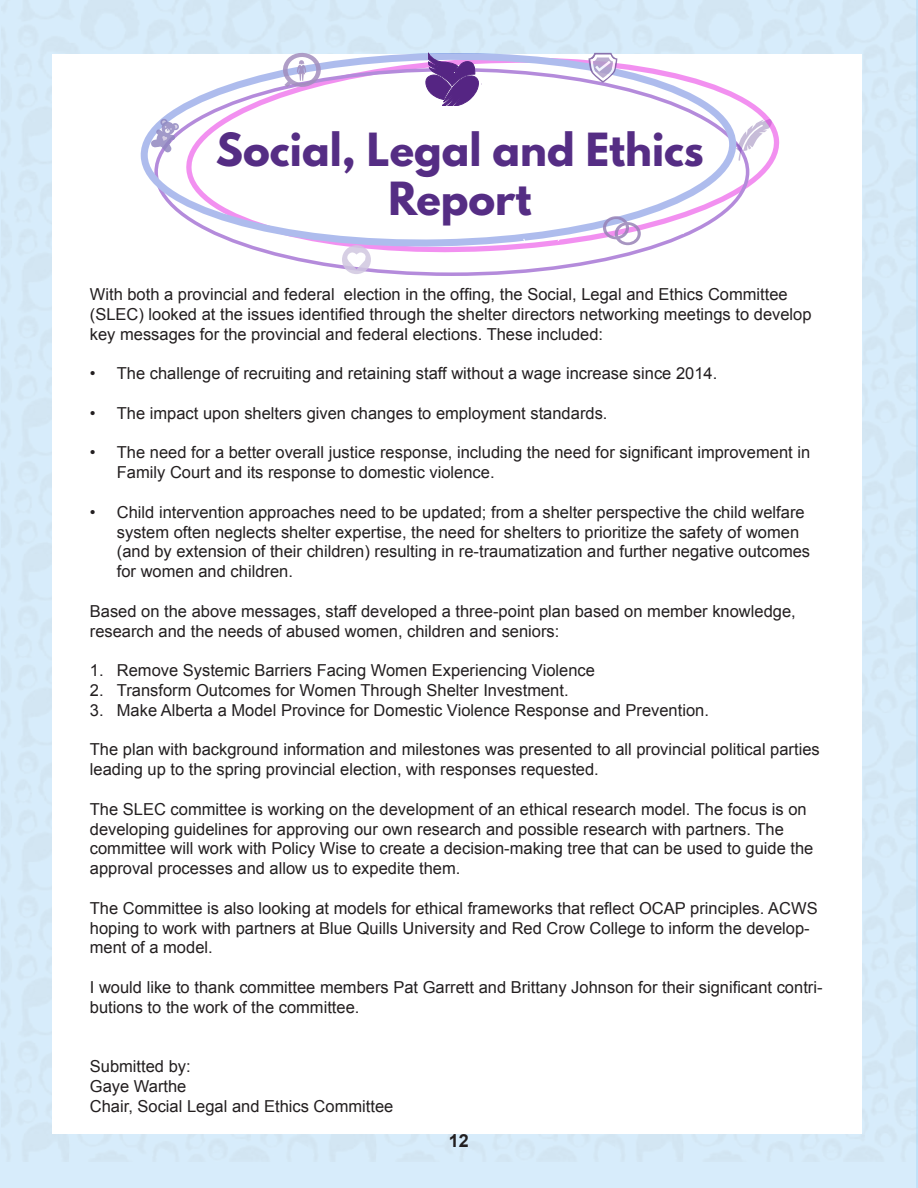
<style>
.page{position:relative;width:918px;height:1188px;background:#d7ecfa}
.page>*{position:absolute;margin:0;border:0;box-sizing:border-box;transform-origin:0 0}
.t1{font:700 40.5px/48.6px "League Spartan";color:#552d84;text-align:center}
.t2{font:700 18px "Arial";color:#231f20}
.t3{font:16.5px/19.8px "Arial";color:#231f20}
</style>
<div class="page">
<div style="left:52px;top:54px;width:810px;height:1080px;background:#fff"></div>
<svg style="left:255px;top:95px;width:525px;height:161px"></svg>
<svg style="left:140px;top:53px;width:598px;height:197px"></svg>
<svg style="left:342px;top:245px;width:29px;height:29px"></svg>
<svg style="left:603px;top:216px;width:41px;height:29px"></svg>
<svg style="left:150px;top:118px;width:29px;height:37px"></svg>
<svg style="left:281px;top:52px;width:41px;height:37px"></svg>
<svg style="left:588px;top:53px;width:29px;height:30px"></svg>
<svg style="left:424px;top:53px;width:55px;height:52px;background:#8462ab"></svg>
<hr style="left:916px;top:0;width:2px;height:1188px;background:#a2d4f6">
<h1 class="t1" style="left:216px;top:125px;width:489px">Social, Legal and Ethics<br>Report</h1>
<p class="t3" style="left:90px;top:284px;width:723px">With both a provincial and federal election in the offing, the Social, Legal and Ethics Committee (SLEC) looked at the issues identified through the shelter directors networking meetings to develop key messages for the provincial and federal elections. These included:</p>
<p class="t3" style="left:90px;top:364px;width:629px">• The challenge of recruiting and retaining staff without a wage increase since 2014.</p>
<p class="t3" style="left:90px;top:403px;width:519px">• The impact upon shelters given changes to employment standards.</p>
<p class="t3" style="left:117px;top:443px;width:695px;text-indent:-27px">• The need for a better overall justice response, including the need for significant improvement in<br>Family Court and its response to domestic violence.</p>
<p class="t3" style="left:117px;top:502px;width:695px;text-indent:-27px">• Child intervention approaches need to be updated; from a shelter perspective the child welfare system often neglects shelter expertise, the need for shelters to prioritize the safety of women (and by extension of their children) resulting in re-traumatization and further negative outcomes for women and children.</p>
<p class="t3" style="left:90px;top:601px;width:707px">Based on the above messages, staff developed a three-point plan based on member knowledge, research and the needs of abused women, children and seniors:</p>
<p class="t3" style="left:90px;top:661px;width:507px">1. Remove Systemic Barriers Facing Women Experiencing Violence</p>
<p class="t3" style="left:90px;top:680px;width:480px">2. Transform Outcomes for Women Through Shelter Investment.</p>
<p class="t3" style="left:90px;top:700px;width:621px">3. Make Alberta a Model Province for Domestic Violence Response and Prevention.</p>
<p class="t3" style="left:90px;top:740px;width:731px">The plan with background information and milestones was presented to all provincial political parties leading up to the spring provincial election, with responses requested.</p>
<p class="t3" style="left:90px;top:799px;width:725px">The SLEC committee is working on the development of an ethical research model. The focus is on developing guidelines for approving our own research and possible research with partners. The committee will work with Policy Wise to create a decision-making tree that can be used to guide the approval processes and allow us to expedite them.</p>
<p class="t3" style="left:90px;top:898px;width:729px">The Committee is also looking at models for ethical frameworks that reflect OCAP principles. ACWS hoping to work with partners at Blue Quills University and Red Crow College to inform the develop&shy;ment of a model.</p>
<p class="t3" style="left:90px;top:977px;width:734px">I would like to thank committee members Pat Garrett and Brittany Johnson for their significant contri&shy;butions to the work of the committee.</p>
<p class="t3" style="left:90px;top:1057px;width:305px">Submitted by:<br>Gaye Warthe<br>Chair, Social Legal and Ethics Committee</p>
<p class="t2" style="left:449px;top:1129px;width:22px">12</p>
</div>
